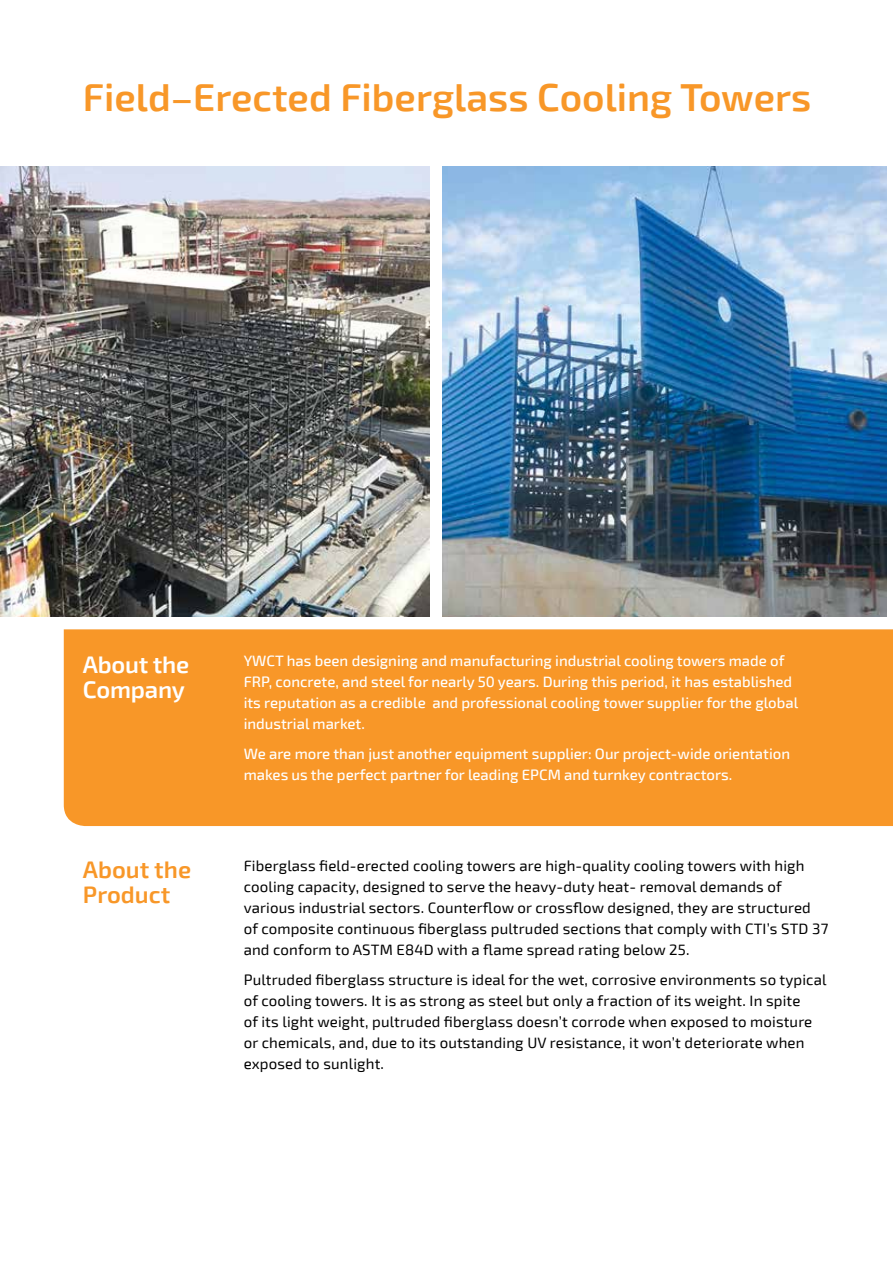
<style>
.page{position:relative;width:893px;height:1263px;background:#fff}
.page>*{position:absolute;margin:0;border:0;box-sizing:border-box;transform-origin:0 0}
.t1{font:600 39px "Exo 2";color:#f89728}
.t2{font:600 24px/25.5px "Exo 2";color:#f89728}
.t3{font:600 24px/25.5px "Exo 2";letter-spacing:-.01em;color:#fff}
.t4{font:15px/21px "Exo 2";letter-spacing:.01em;color:#000}
.t5{font:500 15px/21px "Exo 2";color:#fff}
</style>
<div class="page">
<img style="left:0;top:167px;width:429px;height:450px">
<img style="left:442px;top:167px;width:445px;height:450px">
<div style="left:64px;top:629px;width:829px;height:197px;background:#f89728"></div>
<h1 class="t1" style="left:83px;top:75px;width:730px">Field–Erected Fiberglass Cooling Towers</h1>
<h2 class="t3" style="left:83px;top:652px;width:108px">About the<br>Company</h2>
<p class="t5" style="left:244px;top:651px;width:556px">YWCT has been designing and manufacturing industrial cooling towers made of FRP, concrete, and steel for nearly 50 years. During this period, it has established its reputation as a credible and professional cooling tower supplier for the global industrial market.</p>
<p class="t5" style="left:244px;top:743px;width:548px">We are more than just another equipment supplier: Our project-wide orientation makes us the perfect partner for leading EPCM and turnkey contractors.</p>
<h2 class="t2" style="left:83px;top:857px;width:110px">About the<br>Product</h2>
<p class="t4" style="left:244px;top:856px;width:586px">Fiberglass field-erected cooling towers are high-quality cooling towers with high cooling capacity, designed to serve the heavy-duty heat- removal demands of various industrial sectors. Counterflow or crossflow designed, they are structured of composite continuous fiberglass pultruded sections that comply with CTI’s STD 37 and conform to ASTM E84D with a flame spread rating below 25.</p>
<p class="t4" style="left:244px;top:969px;width:584px">Pultruded fiberglass structure is ideal for the wet, corrosive environments so typical of cooling towers. It is as strong as steel but only a fraction of its weight. In spite<br>of its light weight, pultruded fiberglass doesn’t corrode when exposed to moisture or chemicals, and, due to its outstanding UV resistance, it won’t deteriorate when exposed to sunlight.</p>
</div>
